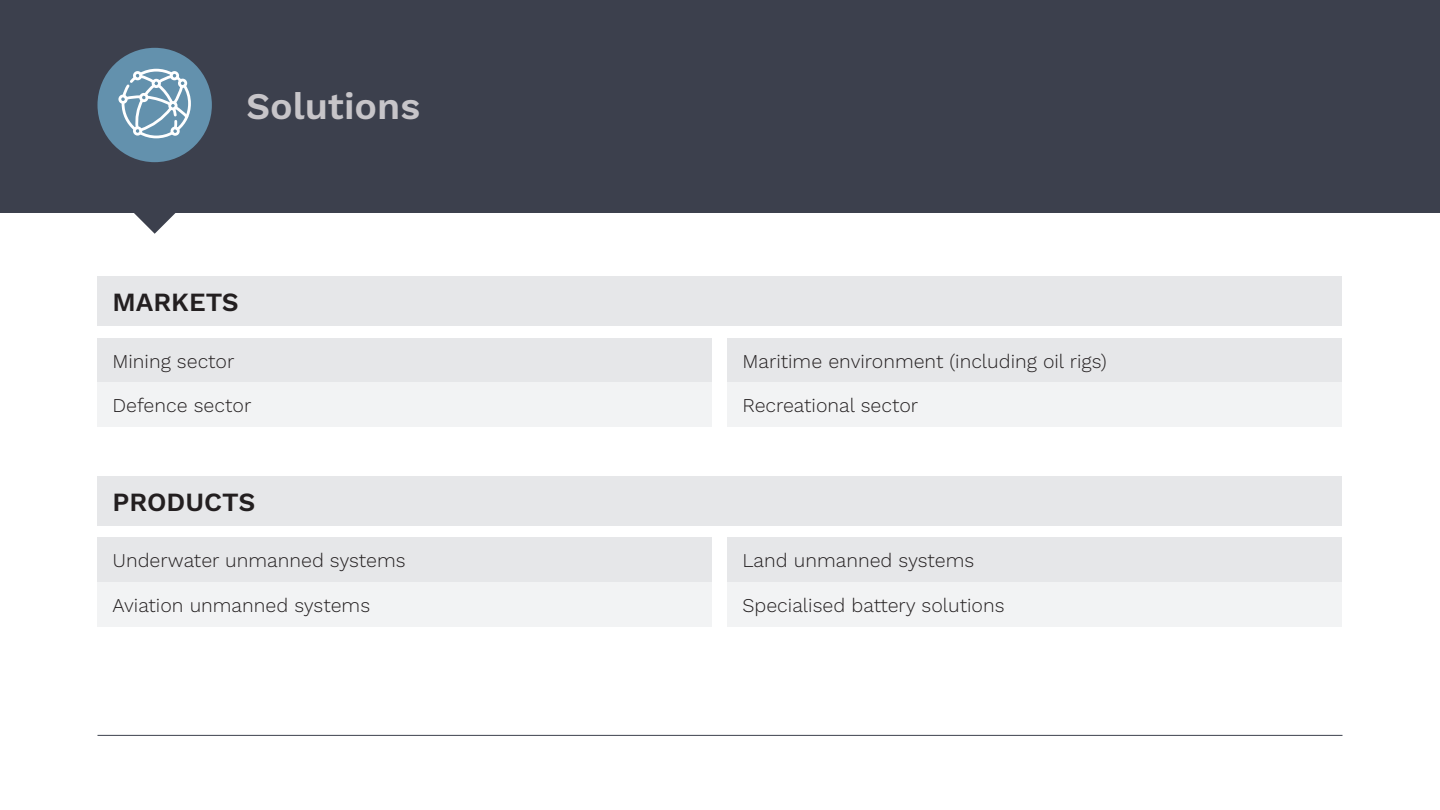
<style>
.page{position:relative;width:1440px;height:810px;background:#fff}
.page>*{position:absolute;margin:0;border:0;box-sizing:border-box;transform-origin:0 0}
.t1{font:600 37.5px "Work Sans";color:#c7c5c9}
.t2{font:600 26.25px "Work Sans";color:#231f20}
.t3{font:300 19.5px "Work Sans";color:#231f20}
</style>
<div class="page">
<div style="left:0;top:0;width:1440px;height:213px;background:#3c404d"></div>
<svg style="left:134px;top:213px;width:42px;height:21px"></svg>
<div style="left:98px;top:276px;width:1244px;height:50px;background:#e6e7e9"></div>
<div style="left:98px;top:476px;width:1244px;height:50px;background:#e6e7e9"></div>
<div style="left:98px;top:338px;width:614px;height:45px;background:#e6e7e9"></div>
<div style="left:98px;top:537px;width:614px;height:45px;background:#e6e7e9"></div>
<div style="left:98px;top:383px;width:614px;height:44px;background:#f2f3f4"></div>
<div style="left:98px;top:582px;width:614px;height:45px;background:#f2f3f4"></div>
<div style="left:728px;top:338px;width:614px;height:45px;background:#e6e7e9"></div>
<div style="left:728px;top:537px;width:614px;height:45px;background:#e6e7e9"></div>
<div style="left:728px;top:383px;width:614px;height:44px;background:#f2f3f4"></div>
<div style="left:728px;top:582px;width:614px;height:45px;background:#f2f3f4"></div>
<hr style="left:98px;top:735px;width:1244px;height:1px;background:#3c404d">
<div style="left:98px;top:48px;width:114px;height:114px;background:#6391ad;border-radius:50%"></div>
<svg style="left:120px;top:68px;width:71px;height:71px"></svg>
<div style="left:152px;top:79px;width:9px;height:9px;border:3px solid #fff;border-radius:50%"></div>
<div style="left:139px;top:93px;width:9px;height:9px;border:3px solid #fff;border-radius:50%"></div>
<div style="left:168px;top:101px;width:10px;height:9px;border:3px solid #fff;border-radius:50%"></div>
<div style="left:133px;top:126px;width:9px;height:10px;border:3px solid #fff;border-radius:50%"></div>
<div style="left:171px;top:127px;width:9px;height:9px;border:3px solid #fff;border-radius:50%"></div>
<div style="left:178px;top:79px;width:9px;height:9px;border:3px solid #fff;border-radius:50%"></div>
<div style="left:170px;top:71px;width:9px;height:9px;border:3px solid #fff;border-radius:50%"></div>
<div style="left:133px;top:71px;width:9px;height:9px;border:3px solid #fff;border-radius:50%"></div>
<div style="left:118px;top:95px;width:10px;height:9px;border:3px solid #fff;border-radius:50%"></div>
<p class="t1" style="left:246px;top:85px;width:176px">Solutions</p>
<p class="t2" style="left:112px;top:287px;width:128px">MARKETS</p>
<p class="t3" style="left:112px;top:349px;width:124px">Mining sector</p>
<p class="t3" style="left:112px;top:394px;width:140px">Defence sector</p>
<p class="t2" style="left:112px;top:486px;width:144px">PRODUCTS</p>
<p class="t3" style="left:112px;top:549px;width:295px">Underwater unmanned systems</p>
<p class="t3" style="left:112px;top:594px;width:259px">Aviation unmanned systems</p>
<p class="t3" style="left:742px;top:349px;width:366px">Maritime environment (including oil rigs)</p>
<p class="t3" style="left:742px;top:394px;width:177px">Recreational sector</p>
<p class="t3" style="left:742px;top:549px;width:233px">Land unmanned systems</p>
<p class="t3" style="left:742px;top:594px;width:264px">Specialised battery solutions</p>
</div>
